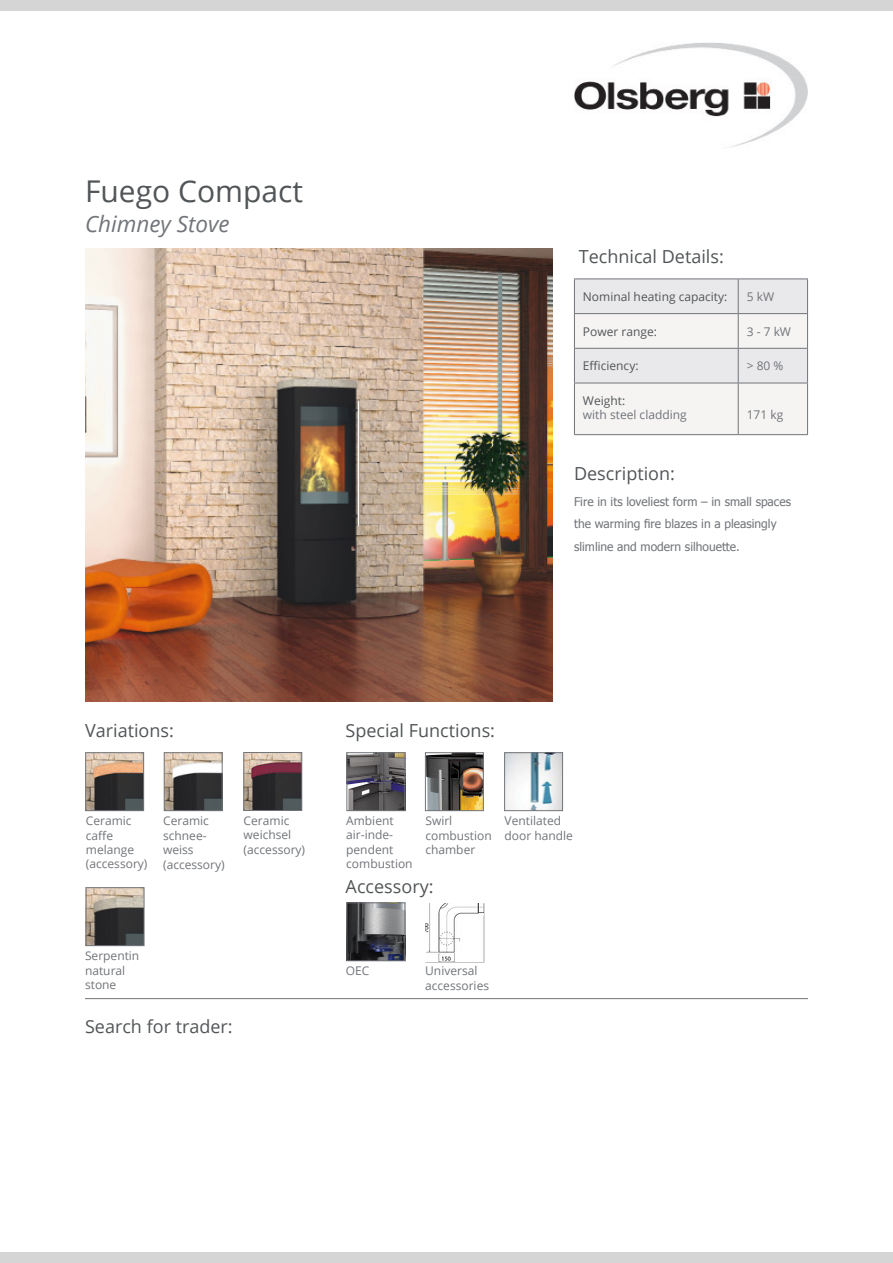
<style>
.page{position:relative;width:893px;height:1263px;background:#fff}
.page>*{position:absolute;margin:0;border:0;box-sizing:border-box;transform-origin:0 0}
.t1{font:30px "Open Sans";color:#525557}
.t2{font:italic 22.5px "Open Sans";color:#717479}
.t3{font:18px "Open Sans";color:#525557}
.t4{font:12px/14.4px "Open Sans";color:#717479}
.t5{font:12px/22.5px "Tahoma";color:#717479}
.t6{font:12px "Open Sans";color:#525557}
</style>
<div class="page">
<img style="left:349px;top:905px;width:54px;height:54px">
<img style="left:506px;top:754px;width:55px;height:55px">
<img style="left:349px;top:754px;width:54px;height:55px">
<img style="left:88px;top:889px;width:54px;height:55px">
<img style="left:246px;top:754px;width:54px;height:55px">
<img style="left:166px;top:754px;width:54px;height:55px">
<img style="left:87px;top:754px;width:55px;height:55px">
<div style="left:0;top:0;width:892px;height:11px;background:#d5d5d5"></div>
<div style="left:1px;top:1252px;width:892px;height:11px;background:#d5d5d5"></div>
<img style="left:85px;top:249px;width:468px;height:453px">
<div style="left:85px;top:752px;width:59px;height:59px;border:1px solid #717479"></div>
<div style="left:164px;top:752px;width:58px;height:59px;border:1px solid #717479"></div>
<svg style="left:575px;top:280px;width:232px;height:154px"></svg>
<hr style="left:574px;top:279px;width:164px;height:1px;background:#717479">
<hr style="left:574px;top:279px;width:1px;height:34px;background:#717479">
<hr style="left:738px;top:279px;width:70px;height:1px;background:#717479">
<hr style="left:738px;top:279px;width:1px;height:34px;background:#717479">
<hr style="left:807px;top:279px;width:1px;height:34px;background:#717479">
<hr style="left:574px;top:313px;width:164px;height:1px;background:#717479">
<hr style="left:574px;top:314px;width:1px;height:34px;background:#717479">
<hr style="left:738px;top:313px;width:70px;height:1px;background:#717479">
<hr style="left:738px;top:314px;width:1px;height:34px;background:#717479">
<hr style="left:807px;top:314px;width:1px;height:34px;background:#717479">
<hr style="left:574px;top:348px;width:164px;height:1px;background:#717479">
<hr style="left:574px;top:349px;width:1px;height:34px;background:#717479">
<hr style="left:738px;top:348px;width:70px;height:1px;background:#717479">
<hr style="left:738px;top:349px;width:1px;height:34px;background:#717479">
<hr style="left:807px;top:349px;width:1px;height:34px;background:#717479">
<hr style="left:574px;top:383px;width:164px;height:1px;background:#717479">
<hr style="left:574px;top:383px;width:1px;height:51px;background:#717479">
<hr style="left:738px;top:383px;width:70px;height:1px;background:#717479">
<hr style="left:738px;top:383px;width:1px;height:51px;background:#717479">
<hr style="left:807px;top:383px;width:1px;height:51px;background:#717479">
<hr style="left:574px;top:434px;width:164px;height:1px;background:#717479">
<hr style="left:738px;top:434px;width:70px;height:1px;background:#717479">
<hr style="left:85px;top:998px;width:723px;height:1px;background:#717479">
<div style="left:244px;top:752px;width:58px;height:59px;border:1px solid #717479"></div>
<img style="left:574px;top:43px;width:234px;height:105px">
<div style="left:86px;top:887px;width:58px;height:59px;border:1px solid #717479"></div>
<div style="left:347px;top:752px;width:58px;height:59px;border:1px solid #717479"></div>
<img style="left:427px;top:754px;width:55px;height:55px">
<div style="left:425px;top:752px;width:59px;height:59px;border:1px solid #717479"></div>
<div style="left:504px;top:752px;width:59px;height:59px;border:1px solid #717479"></div>
<div style="left:347px;top:903px;width:58px;height:58px;border:1px solid #717479"></div>
<img style="left:425px;top:904px;width:59px;height:58px">
<h1 class="t1" style="left:85px;top:170px;width:219px">Fuego Compact</h1>
<h2 class="t2" style="left:85px;top:208px;width:146px">Chimney Stove</h2>
<h3 class="t3" style="left:579px;top:244px;width:147px">Technical Details:</h3>
<p class="t6" style="left:583px;top:288px;width:146px">Nominal heating capacity:</p>
<p class="t4" style="left:747px;top:289px;width:29px">5 kW</p>
<p class="t6" style="left:583px;top:323px;width:75px">Power range:</p>
<p class="t4" style="left:747px;top:324px;width:46px">3 - 7 kW</p>
<p class="t6" style="left:583px;top:358px;width:57px">Efficiency:</p>
<p class="t4" style="left:747px;top:358px;width:38px">&gt; 80 %</p>
<p class="t6" style="left:583px;top:392px;width:44px">Weight:</p>
<p class="t4" style="left:583px;top:407px;width:105px">with steel cladding</p>
<p class="t4" style="left:747px;top:407px;width:38px">171 kg</p>
<h3 class="t3" style="left:574px;top:462px;width:102px">Description:</h3>
<p class="t5" style="left:574px;top:490px;width:219px">Fire in its loveliest form – in small spaces the warming fire blazes in a pleasingly slimline and modern silhouette.</p>
<h3 class="t3" style="left:85px;top:718px;width:90px">Variations:</h3>
<p class="t4" style="left:86px;top:813px;width:63px">Ceramic caffe melange (accessory)</p>
<p class="t4" style="left:163px;top:813px;width:63px">Ceramic schnee&shy;weiss (accessory)</p>
<p class="t4" style="left:244px;top:813px;width:63px">Ceramic weichsel (accessory)</p>
<p class="t4" style="left:85px;top:948px;width:56px">Serpentin natural stone</p>
<h3 class="t3" style="left:85px;top:1014px;width:149px">Search for trader:</h3>
<h3 class="t3" style="left:345px;top:718px;width:151px">Special Functions:</h3>
<p class="t4" style="left:346px;top:813px;width:68px">Ambient air-inde&shy;pendent combustion</p>
<p class="t4" style="left:425px;top:813px;width:68px">Swirl combustion chamber</p>
<p class="t4" style="left:505px;top:813px;width:70px">Ventilated door handle</p>
<h3 class="t3" style="left:346px;top:874px;width:89px">Accessory:</h3>
<p class="t4" style="left:346px;top:963px;width:25px">OEC</p>
<p class="t4" style="left:425px;top:963px;width:65px">Universal accessories</p>
</div>
